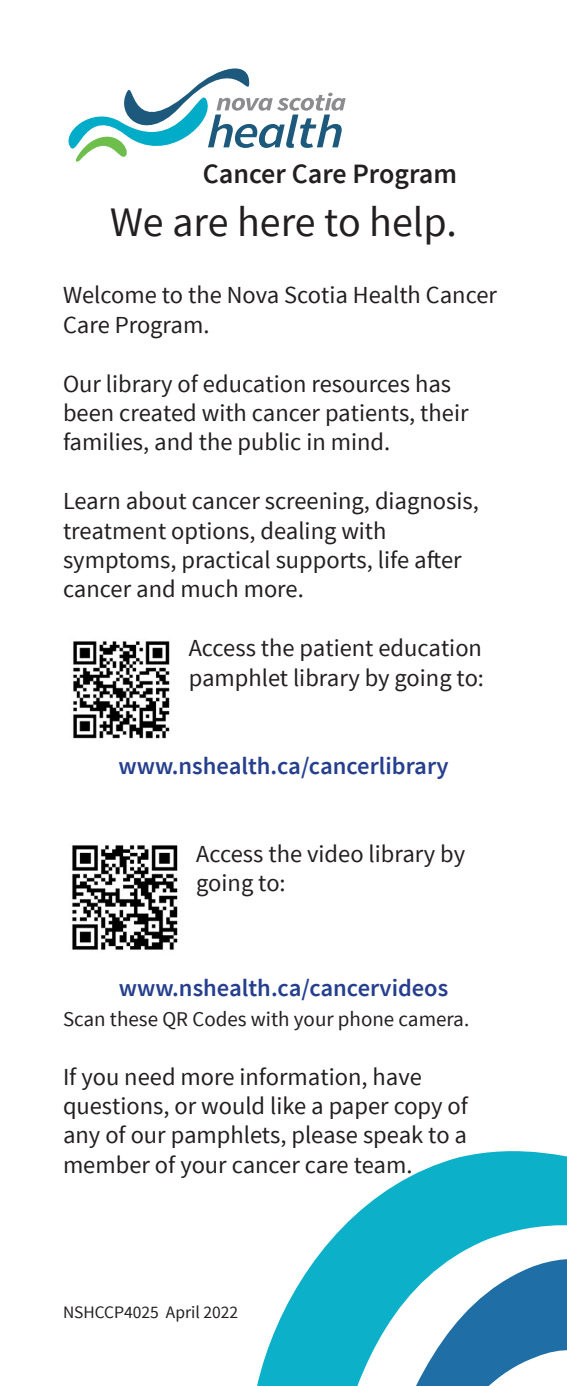
<style>
.page{position:relative;width:567px;height:1386px;background:#fff}
.page>*{position:absolute;margin:0;border:0;box-sizing:border-box;transform-origin:0 0}
.t1{font:42px "Source Sans Pro";color:#231f20}
.body_text{font:600 28px "Source Sans Pro";color:#231f20}
.t2{font:24.5px/29.4px "Source Sans Pro";color:#231f20}
.t3{font:600 24.5px "Source Sans Pro";color:#253f8e}
.t4{font:21px "Source Sans Pro";color:#231f20}
.t5{font:17.5px "Source Sans Pro";color:#231f20}
</style>
<div class="page">
<svg style="left:257px;top:1151px;width:310px;height:235px"></svg>
<svg style="left:68px;top:68px;width:278px;height:94px"></svg>
<img style="left:73px;top:641px;width:97px;height:98px">
<img style="left:72px;top:845px;width:106px;height:105px">
<p class="body_text" style="left:203px;top:156px;width:256px">Cancer Care Program</p>
<p class="t1" style="left:110px;top:196px;width:348px">We are here to help.</p>
<p class="t2" style="left:63px;top:281px;width:436px">Welcome to the Nova Scotia Health Cancer<br>Care Program.</p>
<p class="t2" style="left:63px;top:369px;width:407px">Our library of education resources has been created with cancer patients, their families, and the public in mind.</p>
<p class="t2" style="left:63px;top:487px;width:417px">Learn about cancer screening, diagnosis, treatment options, dealing with symptoms, practical supports, life after cancer and much more.</p>
<p class="t2" style="left:189px;top:634px;width:297px">Access the patient education pamphlet library by going to:</p>
<p class="t3" style="left:118px;top:750px;width:332px">www.nshealth.ca/cancerlibrary</p>
<p class="t2" style="left:196px;top:840px;width:270px">Access the video library by going to:</p>
<p class="t3" style="left:119px;top:973px;width:331px">www.nshealth.ca/cancervideos</p>
<p class="t4" style="left:63px;top:1006px;width:408px">Scan these QR Codes with your phone camera.</p>
<p class="t2" style="left:63px;top:1062px;width:406px">If you need more information, have questions, or would like a paper copy of any of our pamphlets, please speak to a member of your cancer care team.</p>
<p class="t5" style="left:63px;top:1301px;width:177px">NSHCCP4025 April 2022</p>
</div>
